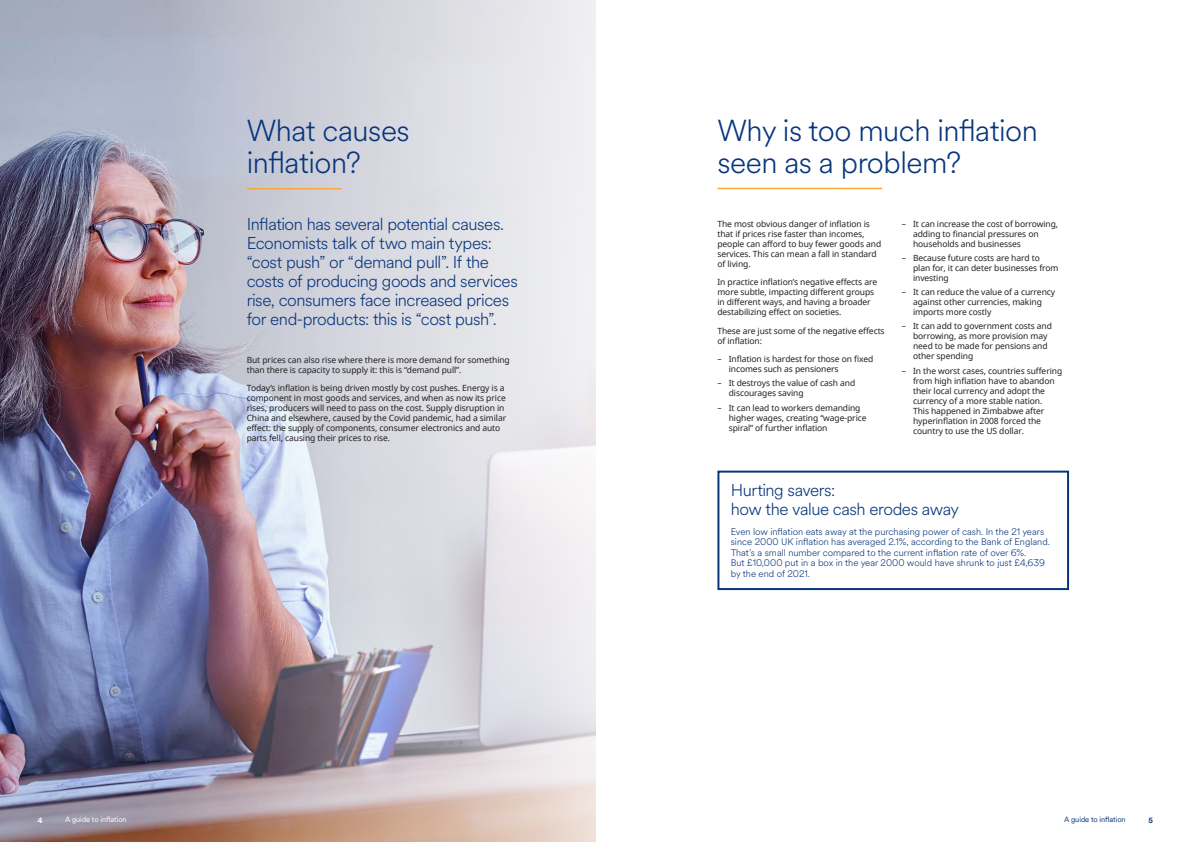
<style>
.page{position:relative;width:1191px;height:842px;background:#fff}
.page>*{position:absolute;margin:0;border:0;box-sizing:border-box;transform-origin:0 0}
._30_32_Benchmark_Intro{font:300 30px/32px "Schroders Circular";letter-spacing:-.015em;color:#08357c}
._17_19_Benchmark_Intro_prussian_blue{font:300 17px/19px "Schroders Circular";letter-spacing:-.025em;color:#08357c}
._9_5___10_5_Sub_head_Prussion_Blus_Schro_{font:300 9.5px/10.5px "Schroders Circular";color:#08357c}
._8_5_10_Body_Text_Black{font:8.5px/10px "Noto Sans";letter-spacing:-.01em;color:#231f20}
._7_5_10_Folio_Text_Prussian_blue{font:7.5px "Schroders Circular";letter-spacing:-.01em;color:#fff}
._7_5_10_Folio_Text_Prussian_blue-2{font:7.5px "Schroders Circular";letter-spacing:-.01em;color:#08357c}
._7_5_10_Folio_Text_Prussian_blue-3{font:700 7.5px "Schroders Circular";color:#fff}
._7_5_10_Folio_Text_Prussian_blue-4{font:700 7.5px "Schroders Circular";color:#08357c}
</style>
<div class="page">
<img style="left:0;top:0;width:40px;height:842px">
<img style="left:40px;top:0;width:556px;height:842px">
<hr style="left:247px;top:188px;width:95px;height:1px;background:#faa633">
<hr style="left:717px;top:188px;width:165px;height:1px;background:#faa633">
<div style="left:717px;top:471px;width:352px;height:119px;border:2px solid #08357c"></div>
<p class="_30_32_Benchmark_Intro" style="left:247px;top:113px;width:165px">What causes inflation?</p>
<p class="_30_32_Benchmark_Intro" style="left:717px;top:113px;width:322px">Why is too much inflation seen as a problem?</p>
<p class="_17_19_Benchmark_Intro_prussian_blue" style="left:247px;top:214px;width:273px">Inflation has several potential causes.<br>Economists talk of two main types: “cost push” or “demand pull”. If the costs of producing goods and services rise, consumers face increased prices for end-products: this is “cost push”.</p>
<p class="_8_5_10_Body_Text_Black" style="left:717px;top:218px;width:165px">The most obvious danger of inflation is that if prices rise faster than incomes, people can afford to buy fewer goods and services. This can mean a fall in standard of living.</p>
<p class="_8_5_10_Body_Text_Black" style="left:717px;top:277px;width:161px">In practice inflation’s negative effects are more subtle, impacting different groups in different ways, and having a broader destabilizing effect on societies.</p>
<p class="_8_5_10_Body_Text_Black" style="left:717px;top:325px;width:169px">These are just some of the negative effects of inflation:</p>
<p class="_8_5_10_Body_Text_Black" style="left:729px;top:354px;width:146px">Inflation is hardest for those on fixed incomes such as pensioners</p>
<p class="_8_5_10_Body_Text_Black" style="left:729px;top:378px;width:128px">It destroys the value of cash and discourages saving</p>
<p class="_8_5_10_Body_Text_Black" style="left:729px;top:402px;width:139px">It can lead to workers demanding higher wages, creating “wage-price spiral” of further inflation</p>
<p class="_8_5_10_Body_Text_Black" style="left:247px;top:354px;width:265px">But prices can also rise where there is more demand for something than there is capacity to supply it: this is “demand pull”.</p>
<p class="_8_5_10_Body_Text_Black" style="left:247px;top:383px;width:261px">Today’s inflation is being driven mostly by cost pushes. Energy is a component in most goods and services, and when as now its price rises, producers will need to pass on the cost. Supply disruption in China and elsewhere, caused by the Covid pandemic, had a similar effect: the supply of components, consumer electronics and auto parts fell, causing their prices to rise.</p>
<p class="_8_5_10_Body_Text_Black" style="left:913px;top:218px;width:147px">It can increase the cost of borrowing, adding to financial pressures on households and businesses</p>
<p class="_8_5_10_Body_Text_Black" style="left:913px;top:253px;width:147px">Because future costs are hard to plan for, it can deter businesses from investing</p>
<p class="_8_5_10_Body_Text_Black" style="left:913px;top:287px;width:144px">It can reduce the value of a currency against other currencies, making imports more costly</p>
<p class="_8_5_10_Body_Text_Black" style="left:913px;top:321px;width:140px">It can add to government costs and borrowing, as more provision may need to be made for pensions and other spending</p>
<p class="_8_5_10_Body_Text_Black" style="left:913px;top:365px;width:151px">In the worst cases, countries suffering from high inflation have to abandon their local currency and adopt the currency of a more stable nation.<br>This happened in Zimbabwe after hyperinflation in 2008 forced the country to use the US dollar.</p>
<p class="_17_19_Benchmark_Intro_prussian_blue" style="left:731px;top:480px;width:230px">Hurting savers:<br>how the value cash erodes away</p>
<p class="_9_5___10_5_Sub_head_Prussion_Blus_Schro_" style="left:731px;top:526px;width:321px">Even low inflation eats away at the purchasing power of cash. In the 21 years since 2000 UK inflation has averaged 2.1%, according to the Bank of England.<br>That’s a small number compared to the current inflation rate of over 6%.<br>But £10,000 put in a box in the year 2000 would have shrunk to just £4,639 by the end of 2021.</p>
<p class="_7_5_10_Folio_Text_Prussian_blue-3" style="left:38px;top:815px;width:6px">4</p>
<p class="_7_5_10_Folio_Text_Prussian_blue" style="left:65px;top:815px;width:63px">A guide to inflation</p>
<p class="_7_5_10_Folio_Text_Prussian_blue-2" style="left:1064px;top:815px;width:63px">A guide to inflation</p>
<p class="_7_5_10_Folio_Text_Prussian_blue-4" style="left:1148px;top:815px;width:6px">5</p>
</div>
